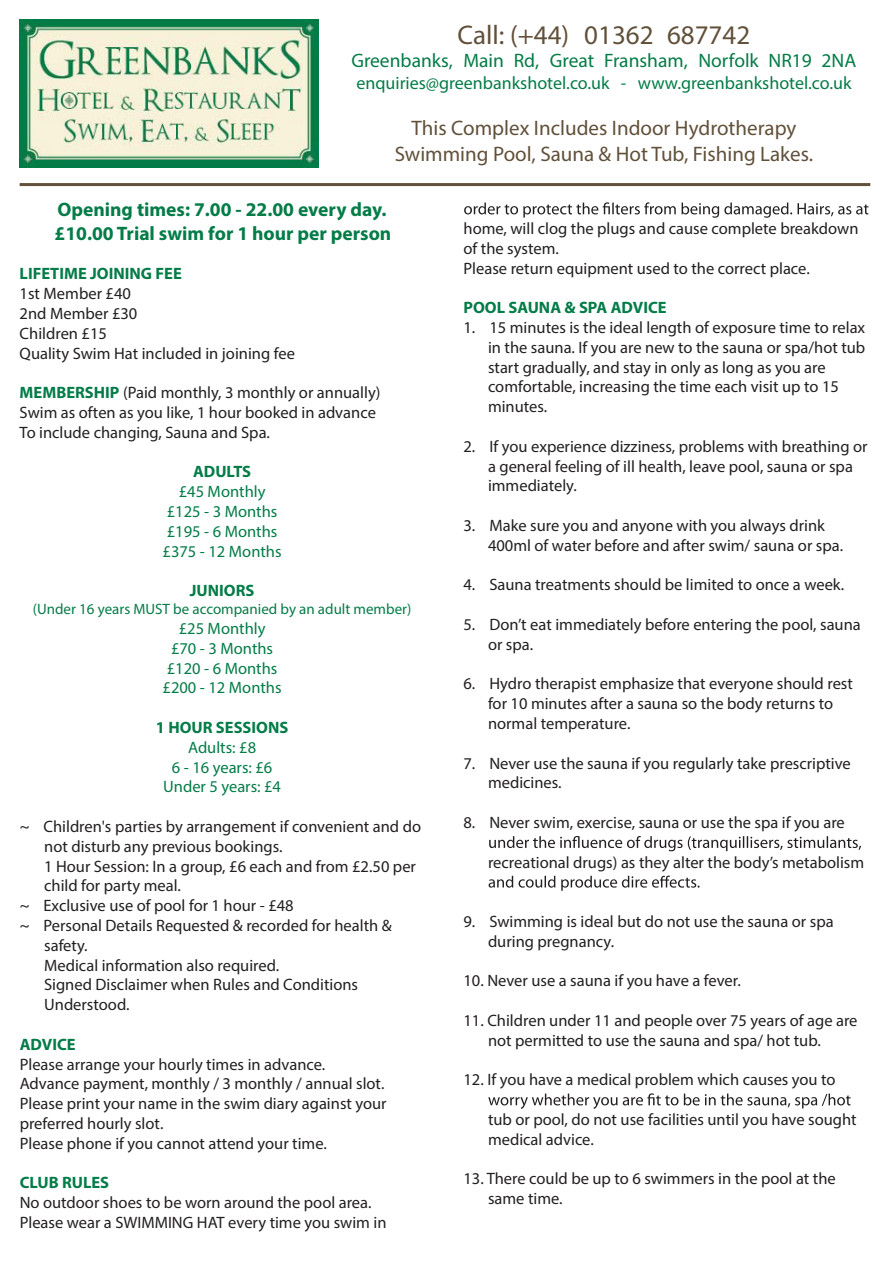
<style>
.page{position:relative;width:893px;height:1263px;background:#fff}
.page>*{position:absolute;margin:0;border:0;box-sizing:border-box;transform-origin:0 0}
.t1{font:27px "Myriad Pro";color:#61503a}
.t2{font:21px/25.2px "Myriad Pro";color:#61503a;text-align:center}
.t3{font:700 19.5px/23.4px "Myriad Pro";color:#047c47}
.t4{font:19.5px "Myriad Pro";color:#047c47}
.t5{font:18px "Myriad Pro";color:#047c47}
.t6{font:16.5px/19.8px "Myriad Pro";color:#231f20}
.t7{font:16.5px/19.8px "Myriad Pro";color:#047c47;text-align:center}
.t8{font:700 16.5px "Myriad Pro";color:#047c47}
.t9{font:15px "Myriad Pro";color:#047c47}
.s1{font-weight:700;color:#047c47}
</style>
<div class="page">
<img style="left:20px;top:20px;width:298px;height:148px">
<hr style="left:20px;top:183px;width:850px;height:3px;background:#61503a">
<svg style="left:464px;top:202px;width:404px;height:16px"></svg>
<svg style="left:489px;top:836px;width:372px;height:15px"></svg>
<svg style="left:489px;top:876px;width:210px;height:15px"></svg>
<svg style="left:488px;top:1093px;width:362px;height:16px"></svg>
<h1 class="t1" style="left:458px;top:18px;width:294px">Call: (+44 01362 687742</h1>
<p class="t4" style="left:351px;top:48px;width:506px">Greenbanks Main Rd Great Fransham Norfolk NR19 2NA</p>
<p class="t5" style="left:356px;top:72px;width:496px">enquiries@greenbankshotel.co.uk - www.greenbankshotel.co.uk</p>
<p class="t2" style="left:395px;top:115px;width:420px">This Complex Includes Indoor Hydrotherapy<br>Swimming Pool, Sauna &amp; Hot Tub, Fishing Lakes.</p>
<p class="t3" style="left:55px;top:198px;width:338px">Opening times: 7.00 - 22.00 every day. £10.00 Trial swim for 1 hour per person</p>
<p class="t8" style="left:20px;top:263px;width:164px">LIFETIME JOINING FEE</p>
<p class="t6" style="left:20px;top:284px;width:277px">1st Member £40<br>2nd Member £30<br>Children £15<br>Quality Swim Hat included in joining fee</p>
<p class="t6" style="left:20px;top:383px;width:362px"><span class="s1">MEMBERSHIP</span> (Paid monthly, 3 monthly or annually)<br>Swim as often as you like, 1 hour booked in advance<br>To include changing, Sauna and Spa.</p>
<p class="t8" style="left:193px;top:461px;width:60px">ADULTS</p>
<p class="t7" style="left:163px;top:482px;width:121px">£45 Monthly £125 - 3 Months £195 - 6 Months £375 - 12 Months</p>
<p class="t8" style="left:190px;top:580px;width:66px">JUNIORS</p>
<p class="t9" style="left:33px;top:600px;width:380px">(Under 16 years MUST be accompanied by an adult member)</p>
<p class="t7" style="left:163px;top:618px;width:121px">£25 Monthly<br>£70 - 3 Months £120 - 6 Months £200 - 12 Months</p>
<p class="t8" style="left:156px;top:717px;width:134px">1 HOUR SESSIONS</p>
<p class="t7" style="left:163px;top:737px;width:119px">Adults: £8<br>6 - 16 years: £6<br>Under 5 years: £4</p>
<p class="t6" style="left:20px;top:816px;width:403px">~ Children's parties by arrangement if convenient and do</p>
<p class="t6" style="left:44px;top:836px;width:240px">not disturb any previous bookings.</p>
<p class="t6" style="left:44px;top:856px;width:373px">1 Hour Session: In a group, £6 each and from £2.50 per</p>
<p class="t6" style="left:44px;top:876px;width:138px">child for party meal.</p>
<p class="t6" style="left:20px;top:896px;width:276px">~ Exclusive use of pool for 1 hour - £48</p>
<p class="t6" style="left:20px;top:915px;width:374px">~ Personal Details Requested &amp; recorded for health &amp;</p>
<p class="t6" style="left:44px;top:935px;width:45px">safety.</p>
<p class="t6" style="left:44px;top:955px;width:237px">Medical information also required.</p>
<p class="t6" style="left:44px;top:975px;width:315px">Signed Disclaimer when Rules and Conditions</p>
<p class="t6" style="left:44px;top:995px;width:87px">Understood.</p>
<p class="t8" style="left:20px;top:1033px;width:58px">ADVICE</p>
<p class="t6" style="left:20px;top:1054px;width:368px">Please arrange your hourly times in advance.<br>Advance payment, monthly / 3 monthly / annual slot.<br>Please print your name in the swim diary against your preferred hourly slot.<br>Please phone if you cannot attend your time.</p>
<p class="t8" style="left:20px;top:1172px;width:91px">CLUB RULES</p>
<p class="t6" style="left:20px;top:1193px;width:368px">No outdoor shoes to be worn around the pool area.<br>Please wear a SWIMMING HAT every time you swim in</p>
<p class="t6" style="left:463px;top:218px;width:396px">home, will clog the plugs and cause complete breakdown of the system.<br>Please return equipment used to the correct place.</p>
<p class="t8" style="left:463px;top:297px;width:205px">POOL SAUNA &amp; SPA ADVICE</p>
<p class="t6" style="left:488px;top:317px;width:379px;text-indent:-24px">1. 15 minutes is the ideal length of exposure time to relax in the sauna. If you are new to the sauna or spa/hot tub start gradually, and stay in only as long as you are comfortable, increasing the time each visit up to 15 minutes.</p>
<p class="t6" style="left:488px;top:436px;width:381px;text-indent:-24px">2. If you experience dizziness, problems with breathing or a general feeling of ill health, leave pool, sauna or spa immediately.</p>
<p class="t6" style="left:488px;top:515px;width:357px;text-indent:-24px">3. Make sure you and anyone with you always drink<br>400ml of water before and after swim/ sauna or spa.</p>
<p class="t6" style="left:463px;top:575px;width:382px">4. Sauna treatments should be limited to once a week.</p>
<p class="t6" style="left:488px;top:614px;width:374px;text-indent:-24px">5. Don’t eat immediately before entering the pool, sauna or spa.</p>
<p class="t6" style="left:488px;top:674px;width:366px;text-indent:-24px">6. Hydro therapist emphasize that everyone should rest for 10 minutes after a sauna so the body returns to normal temperature.</p>
<p class="t6" style="left:488px;top:753px;width:364px;text-indent:-24px">7. Never use the sauna if you regularly take prescriptive medicines.</p>
<p class="t6" style="left:463px;top:812px;width:383px">8. Never swim, exercise, sauna or use the spa if you are</p>
<p class="t6" style="left:488px;top:852px;width:378px">recreational drugs) as they alter the body’s metabolism</p>
<p class="t6" style="left:488px;top:911px;width:347px;text-indent:-24px">9. Swimming is ideal but do not use the sauna or spa during pregnancy.</p>
<p class="t6" style="left:463px;top:971px;width:279px">10. Never use a sauna if you have a fever.</p>
<p class="t6" style="left:488px;top:1010px;width:371px;text-indent:-24px">11. Children under 11 and people over 75 years of age are not permitted to use the sauna and spa/ hot tub.</p>
<p class="t6" style="left:463px;top:1070px;width:374px">12. If you have a medical problem which causes you to</p>
<p class="t6" style="left:488px;top:1109px;width:370px">tub or pool, do not use facilities until you have sought medical advice.</p>
<p class="t6" style="left:488px;top:1169px;width:349px;text-indent:-24px">13. There could be up to 6 swimmers in the pool at the same time.</p>
</div>
